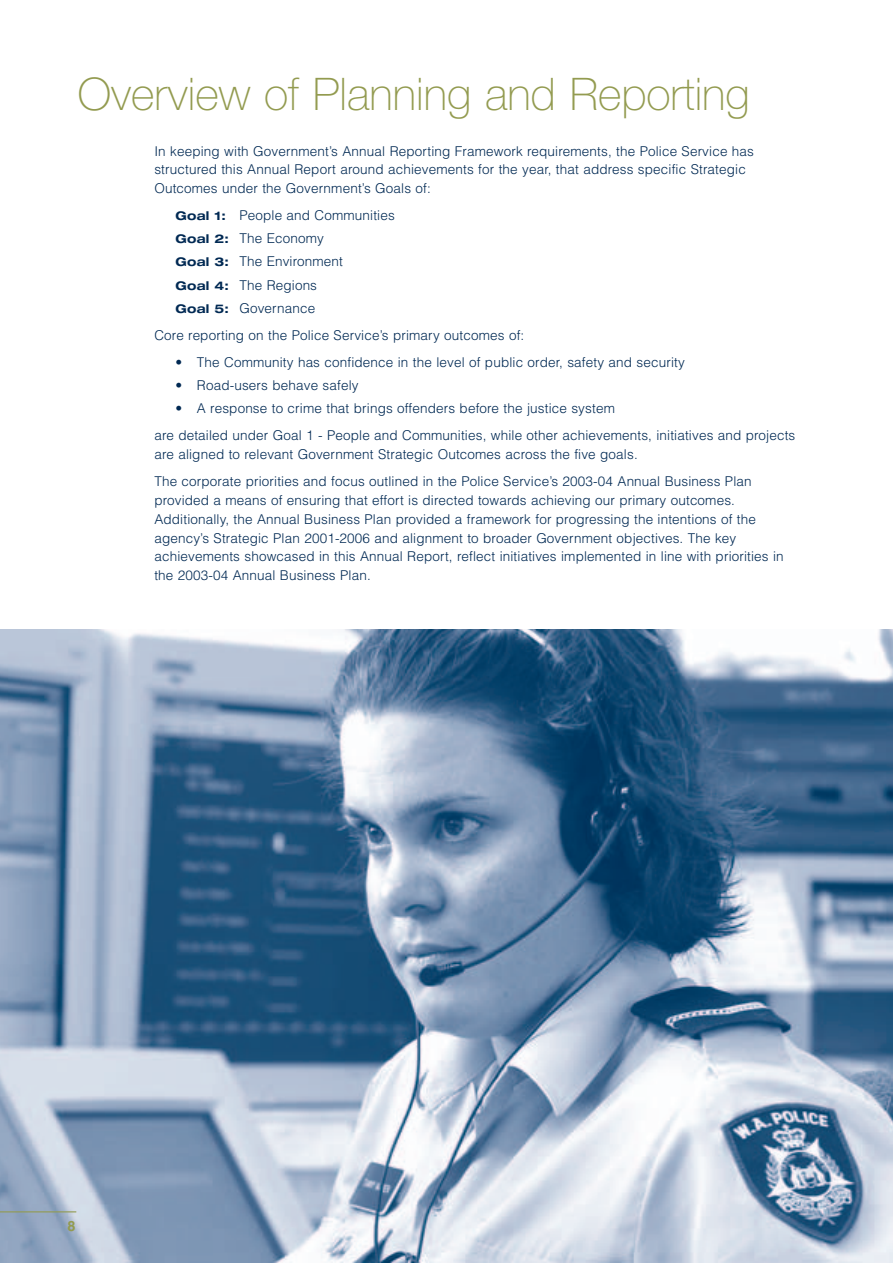
<style>
.page{position:relative;width:893px;height:1263px;background:#fff}
.page>*{position:absolute;margin:0;border:0;box-sizing:border-box;transform-origin:0 0}
.t1{font:100 45px "Helvetica Neue";color:#939b50}
.t2{font:700 14.25px "Helvetica";color:#939b50}
.t3{font:300 13.5px/18.8px "Helvetica";letter-spacing:.01em;color:#002953}
.s1{font-family:"Helvetica Neue";font-weight:700;font-stretch:expanded;font-size:12px}
</style>
<div class="page">
<img style="left:0;top:629px;width:893px;height:633px">
<hr style="left:0;top:1211px;width:76px;height:1px;background:#939b50">
<h1 class="t1" style="left:78px;top:78px;width:673px">Overview of Planning and Reporting</h1>
<p class="t3" style="left:154px;top:143px;width:601px">In keeping with Government’s Annual Reporting Framework requirements, the Police Service has structured this Annual Report around achievements for the year, that address specific Strategic<br>Outcomes under the Government’s Goals of:</p>
<p class="t3" style="left:176px;top:205px;width:221px;line-height:23px"><span class="s1">Goal 1:</span> People and Communities<br><span class="s1">Goal 2:</span> The Economy<br><span class="s1">Goal 3:</span> The Environment<br><span class="s1">Goal 4:</span> The Regions<br><span class="s1">Goal 5:</span> Governance</p>
<p class="t3" style="left:154px;top:327px;width:371px">Core reporting on the Police Service’s primary outcomes of:</p>
<p class="t3" style="left:176px;top:354px;width:511px">• The Community has confidence in the level of public order, safety and security</p>
<p class="t3" style="left:176px;top:377px;width:184px">• Road-users behave safely</p>
<p class="t3" style="left:154px;top:396px;width:642px;line-height:27.3px;text-indent:21px">• A response to crime that brings offenders before the justice system<br>are detailed under Goal 1 - People and Communities, while other achievements, initiatives and projects</p>
<p class="t3" style="left:154px;top:442px;width:599px;line-height:27.3px">are aligned to relevant Government Strategic Outcomes across the five goals.<br>The corporate priorities and focus outlined in the Police Service’s 2003-04 Annual Business Plan</p>
<p class="t3" style="left:154px;top:492px;width:631px">provided a means of ensuring that effort is directed towards achieving our primary outcomes.<br>Additionally, the Annual Business Plan provided a framework for progressing the intentions of the agency’s Strategic Plan 2001-2006 and alignment to broader Government objectives. The key achievements showcased in this Annual Report, reflect initiatives implemented in line with priorities in the 2003-04 Annual Business Plan.</p>
<p class="t2" style="left:67px;top:1220px;width:9px">8</p>
</div>
